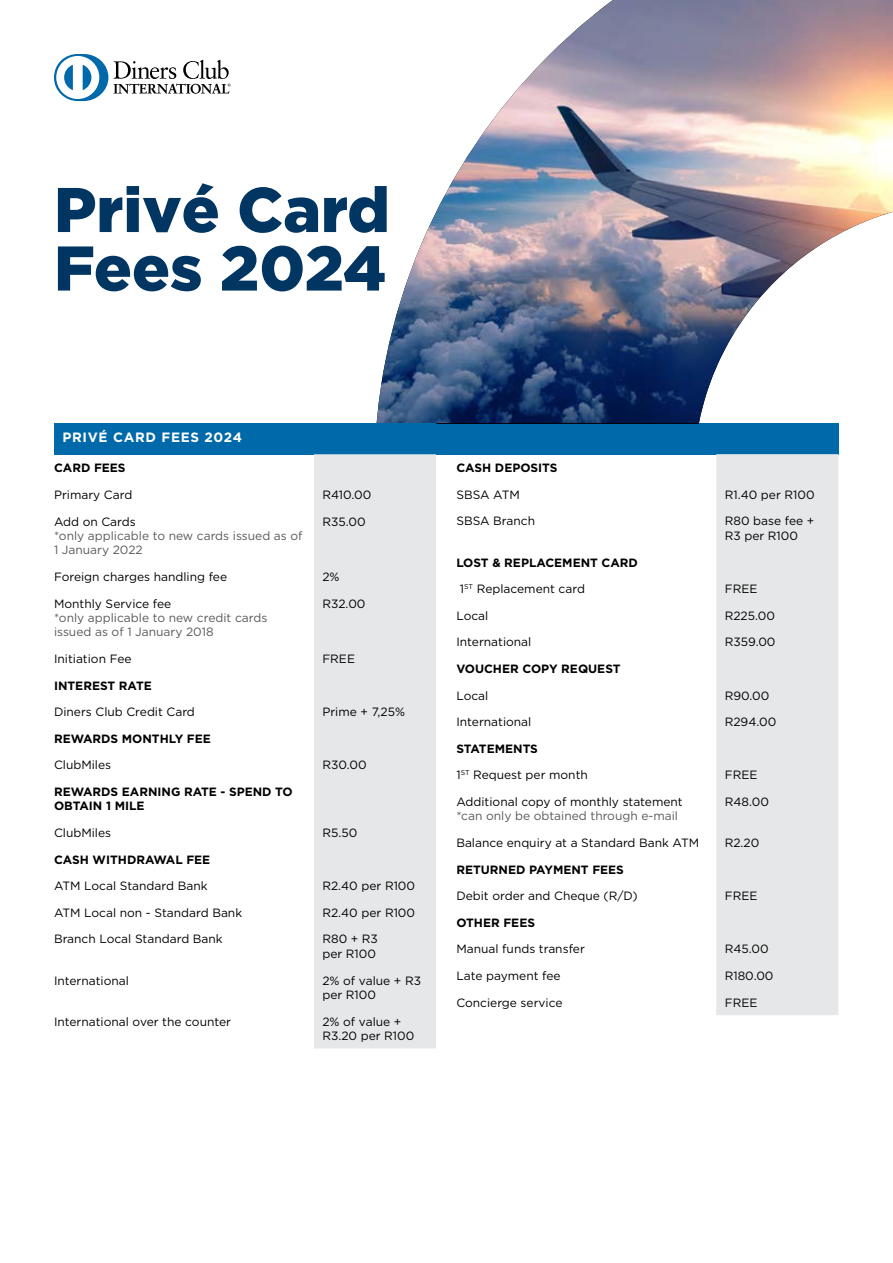
<style>
.page{position:relative;width:893px;height:1263px;background:#fff}
.page>*{position:absolute;margin:0;border:0;box-sizing:border-box;transform-origin:0 0}
.t1{font:900 63px/58.5px "Gotham";color:#003661}
.t2{font:700 13.5px "Gotham";letter-spacing:.05em;color:#fff}
.t3{font:12px/14.4px "Gotham";color:#000}
.t4{font:700 12px/14.4px "Gotham";color:#000}
.t5{font:12px/14.4px "Gotham";color:#58595b}
</style>
<div class="page">
<div style="left:54px;top:423px;width:785px;height:31px;background:#0069aa"></div>
<img style="left:377px;top:0;width:516px;height:423px">
<svg style="left:114px;top:60px;width:117px;height:34px"></svg>
<svg style="left:54px;top:54px;width:54px;height:47px"></svg>
<div style="left:314px;top:454px;width:122px;height:594px;background:#e6e7e8"></div>
<div style="left:716px;top:454px;width:122px;height:561px;background:#e6e7e8"></div>
<h1 class="t1" style="left:54px;top:179px;width:337px">Privé Card<br>Fees 2024</h1>
<p class="t2" style="left:63px;top:429px;width:181px">PRIVÉ CARD FEES 2024</p>
<p class="t4" style="left:54px;top:461px;width:73px">CARD FEES</p>
<p class="t3" style="left:54px;top:487px;width:80px">Primary Card</p>
<p class="t3" style="left:322px;top:487px;width:50px">R410.00</p>
<p class="t3" style="left:54px;top:514px;width:83px">Add on Cards</p>
<p class="t5" style="left:54px;top:528px;width:250px">*only applicable to new cards issued as of<br>1 January 2022</p>
<p class="t3" style="left:322px;top:514px;width:45px">R35.00</p>
<p class="t3" style="left:54px;top:569px;width:175px">Foreign charges handling fee</p>
<p class="t3" style="left:322px;top:569px;width:19px">2%</p>
<p class="t3" style="left:54px;top:596px;width:119px">Monthly Service fee</p>
<p class="t5" style="left:54px;top:610px;width:215px">*only applicable to new credit cards issued as of 1 January 2018</p>
<p class="t3" style="left:322px;top:596px;width:45px">R32.00</p>
<p class="t3" style="left:54px;top:651px;width:79px">Initiation Fee</p>
<p class="t3" style="left:322px;top:651px;width:34px">FREE</p>
<p class="t4" style="left:54px;top:678px;width:99px">INTEREST RATE</p>
<p class="t3" style="left:54px;top:704px;width:142px">Diners Club Credit Card</p>
<p class="t3" style="left:322px;top:704px;width:84px">Prime + 7,25%</p>
<p class="t4" style="left:54px;top:731px;width:158px">REWARDS MONTHLY FEE</p>
<p class="t3" style="left:54px;top:758px;width:59px">ClubMiles</p>
<p class="t3" style="left:322px;top:758px;width:46px">R30.00</p>
<p class="t4" style="left:54px;top:784px;width:240px">REWARDS EARNING RATE - SPEND TO<br>OBTAIN 1 MILE</p>
<p class="t3" style="left:54px;top:825px;width:59px">ClubMiles</p>
<p class="t3" style="left:322px;top:825px;width:36px">R5.50</p>
<p class="t4" style="left:54px;top:852px;width:158px">CASH WITHDRAWAL FEE</p>
<p class="t3" style="left:54px;top:878px;width:155px">ATM Local Standard Bank</p>
<p class="t3" style="left:322px;top:878px;width:94px">R2.40 per R100</p>
<p class="t3" style="left:54px;top:905px;width:190px">ATM Local non - Standard Bank</p>
<p class="t3" style="left:322px;top:905px;width:94px">R2.40 per R100</p>
<p class="t3" style="left:54px;top:932px;width:170px">Branch Local Standard Bank</p>
<p class="t3" style="left:322px;top:932px;width:57px">R80 + R3 per R100</p>
<p class="t3" style="left:54px;top:973px;width:77px">International</p>
<p class="t3" style="left:322px;top:973px;width:100px">2% of value + R3 per R100</p>
<p class="t3" style="left:54px;top:1014px;width:179px">International over the counter</p>
<p class="t3" style="left:322px;top:1014px;width:94px">2% of value +<br>R3.20 per R100</p>
<p class="t4" style="left:456px;top:461px;width:103px">CASH DEPOSITS</p>
<p class="t3" style="left:456px;top:487px;width:65px">SBSA ATM</p>
<p class="t3" style="left:725px;top:487px;width:91px">R1.40 per R100</p>
<p class="t3" style="left:456px;top:514px;width:80px">SBSA Branch</p>
<p class="t3" style="left:725px;top:514px;width:91px">R80 base fee +<br>R3 per R100</p>
<p class="t4" style="left:456px;top:555px;width:183px">LOST &amp; REPLACEMENT CARD</p>
<p class="t3" style="left:460px;top:581px;width:127px">1<sup>ST</sup> Replacement card</p>
<p class="t3" style="left:725px;top:581px;width:34px">FREE</p>
<p class="t3" style="left:456px;top:608px;width:34px">Local</p>
<p class="t3" style="left:725px;top:608px;width:52px">R225.00</p>
<p class="t3" style="left:456px;top:635px;width:77px">International</p>
<p class="t3" style="left:725px;top:635px;width:52px">R359.00</p>
<p class="t4" style="left:456px;top:661px;width:166px">VOUCHER COPY REQUEST</p>
<p class="t3" style="left:456px;top:688px;width:34px">Local</p>
<p class="t3" style="left:725px;top:688px;width:46px">R90.00</p>
<p class="t3" style="left:456px;top:714px;width:77px">International</p>
<p class="t3" style="left:725px;top:714px;width:53px">R294.00</p>
<p class="t4" style="left:456px;top:741px;width:83px">STATEMENTS</p>
<p class="t3" style="left:456px;top:768px;width:133px">1<sup>ST</sup> Request per month</p>
<p class="t3" style="left:725px;top:768px;width:34px">FREE</p>
<p class="t3" style="left:456px;top:794px;width:228px">Additional copy of monthly statement</p>
<p class="t5" style="left:456px;top:809px;width:223px">*can only be obtained through e-mail</p>
<p class="t3" style="left:725px;top:794px;width:46px">R48.00</p>
<p class="t3" style="left:456px;top:835px;width:244px">Balance enquiry at a Standard Bank ATM</p>
<p class="t3" style="left:725px;top:835px;width:36px">R2.20</p>
<p class="t4" style="left:456px;top:862px;width:169px">RETURNED PAYMENT FEES</p>
<p class="t3" style="left:456px;top:888px;width:183px">Debit order and Cheque (R/D)</p>
<p class="t3" style="left:725px;top:888px;width:34px">FREE</p>
<p class="t4" style="left:456px;top:915px;width:80px">OTHER FEES</p>
<p class="t3" style="left:456px;top:942px;width:130px">Manual funds transfer</p>
<p class="t3" style="left:725px;top:942px;width:45px">R45.00</p>
<p class="t3" style="left:456px;top:968px;width:106px">Late payment fee</p>
<p class="t3" style="left:725px;top:968px;width:50px">R180.00</p>
<p class="t3" style="left:456px;top:995px;width:108px">Concierge service</p>
<p class="t3" style="left:725px;top:995px;width:34px">FREE</p>
</div>
